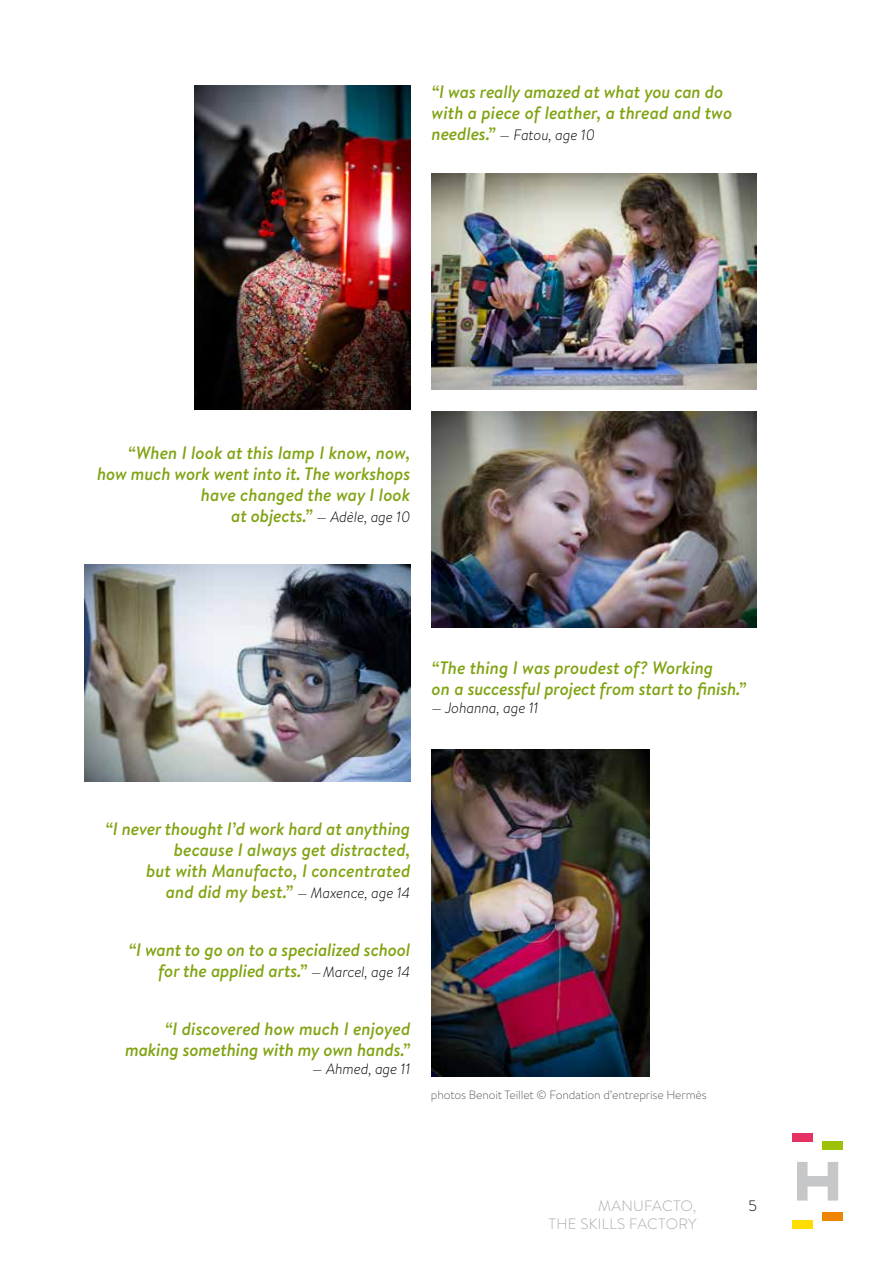
<style>
.page{position:relative;width:893px;height:1263px;background:#fff}
.page>*{position:absolute;margin:0;border:0;box-sizing:border-box;transform-origin:0 0}
.t1{font:italic 500 18px/21px "Brandon Text";letter-spacing:-.01em;color:#80a312;text-align:right}
.t2{font:italic 300 15px "Brandon Text";letter-spacing:-.01em;color:#000}
.t3{font:300 15px/18px "Brandon Text";letter-spacing:.02em;color:#aaabad;text-align:right}
.t4{font:300 15px "Brandon Text";color:#000}
.t5{font:300 12px "Brandon Text";letter-spacing:-.01em;color:#58585a}
.s1{font-weight:500;font-size:18px;color:#80a312}
.s2{font-weight:300;font-size:15px;color:#000}
</style>
<div class="page">
<svg style="left:797px;top:1162px;width:41px;height:38px"></svg>
<div style="left:823px;top:1212px;width:20px;height:9px;background:#ef8400"></div>
<div style="left:792px;top:1134px;width:20px;height:8px;background:#e53262"></div>
<div style="left:823px;top:1142px;width:20px;height:8px;background:#9dc107"></div>
<div style="left:792px;top:1221px;width:20px;height:8px;background:#fd0"></div>
<img style="left:432px;top:749px;width:218px;height:328px">
<img style="left:432px;top:173px;width:325px;height:216px">
<img style="left:432px;top:411px;width:325px;height:216px">
<img style="left:85px;top:564px;width:325px;height:217px">
<img style="left:194px;top:85px;width:216px;height:324px">
<p class="t1" style="left:432px;top:81px;width:302px;text-align:left">“I was really amazed at what you can do with a piece of leather, a thread and two</p>
<p class="t2" style="left:432px;top:124px;width:165px"><span class="s1">needles.”</span> — Fatou, age 10</p>
<p class="t1" style="left:97px;top:442px;width:315px">“When I look at this lamp I know, now, how much work went into it. The workshops have changed the way I look</p>
<p class="t2" style="left:231px;top:506px;width:181px"><span class="s1">at objects.”</span> — Adèle, age 10</p>
<p class="t1" style="left:432px;top:657px;width:316px;text-align:left">“The thing I was proudest of? Working<br>on a successful project from start to finish.”</p>
<p class="t2" style="left:432px;top:697px;width:108px">— Johanna, age 11</p>
<p class="t1" style="left:105px;top:818px;width:307px">“I never thought I’d work hard at anything because I always get distracted,<br>but with Manufacto, I concentrated<br>and did my best.” <span class="s2">— Maxence, age 14</span></p>
<p class="t1" style="left:128px;top:939px;width:283px">“I want to go on to a specialized school for the applied arts.” <span class="s2">—Marcel, age 14</span></p>
<p class="t1" style="left:125px;top:1018px;width:287px">“I discovered how much I enjoyed making something with my own hands.”</p>
<p class="t2" style="left:312px;top:1058px;width:100px">— Ahmed, age 11</p>
<p class="t5" style="left:431px;top:1087px;width:277px">photos Benoit Teillet © Fondation d’entreprise Hermès</p>
<p class="t3" style="left:548px;top:1196px;width:150px">MANUFACTO,<br>THE SKILLS FACTORY</p>
<p class="t4" style="left:748px;top:1196px;width:10px">5</p>
</div>
